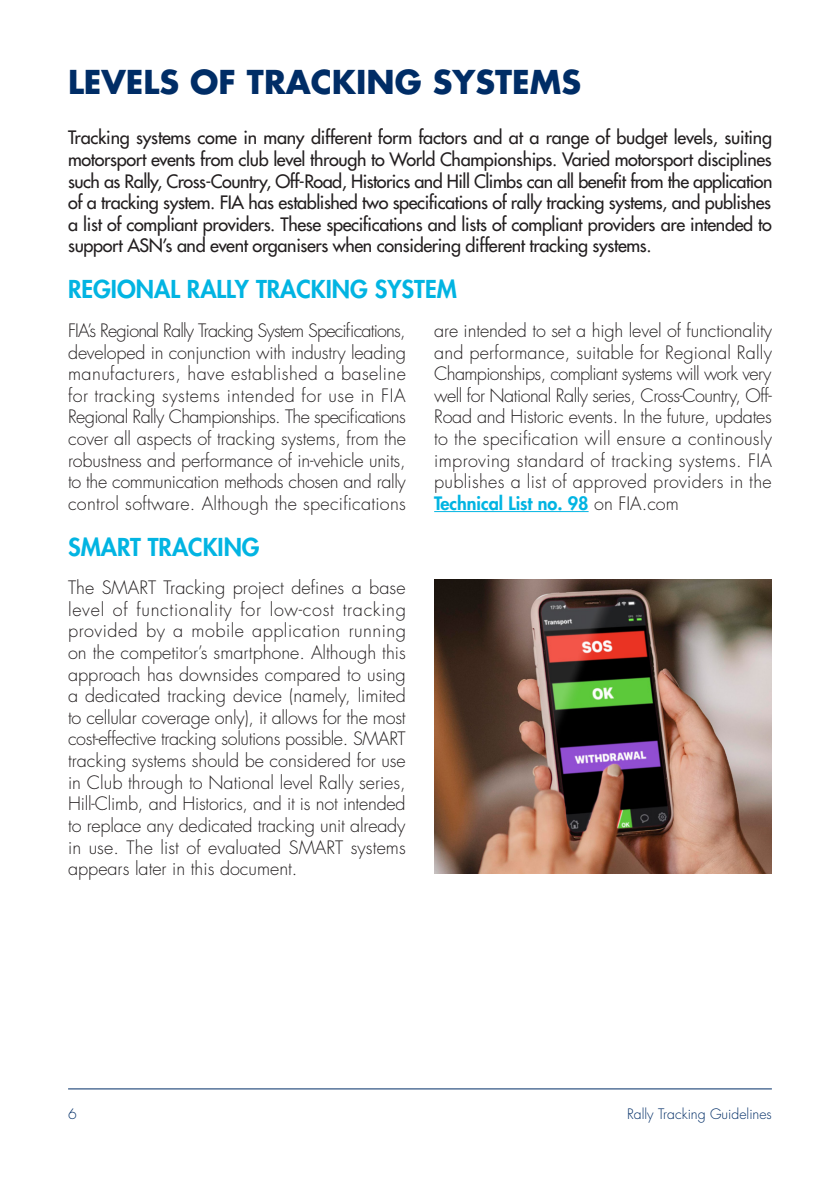
<style>
.page{position:relative;width:840px;height:1191px;background:#fff}
.page>*{position:absolute;margin:0;border:0;box-sizing:border-box;transform-origin:0 0}
.TITRE_1{font:700 32px "Futura Std";color:#002d66}
.TITRE_2{font:800 24px "Futura Std";color:#02b4e2}
.TEXTE_COURANT{font:300 18px/21.6px "Futura Std";letter-spacing:.015em;color:#231f20;text-align:justify}
.t1{font:500 18px/21.6px "Futura Std";letter-spacing:-.02em;color:#231f20;text-align:justify}
.t2{font:300 14px "Futura Std";color:#002d66}
.s1{font-weight:800;color:#02b4e2}
</style>
<div class="page">
<hr style="left:68px;top:1088px;width:703px;height:1px;background:#002d66">
<hr style="left:434px;top:511px;width:154px;height:1px;background:#02b4e2">
<img style="left:434px;top:579px;width:337px;height:294px">
<p class="TITRE_1" style="left:68px;top:61px;width:514px">LEVELS OF TRACKING SYSTEMS</p>
<p class="t1" style="left:68px;top:127px;width:705px">Tracking systems come in many different form factors and at a range of budget levels, suiting motorsport events from club level through to World Championships. Varied motorsport disciplines such as Rally, Cross-Country, Off-Road, Historics and Hill Climbs can all benefit from the application of a tracking system. FIA has established two specifications of rally tracking systems, and publishes a list of compliant providers. These specifications and lists of compliant providers are intended to support ASN’s and event organisers when considering different tracking systems.</p>
<p class="TITRE_2" style="left:68px;top:274px;width:390px">REGIONAL RALLY TRACKING SYSTEM</p>
<p class="TEXTE_COURANT" style="left:68px;top:320px;width:339px">FIA’s Regional Rally Tracking System Specifications, developed in conjunction with industry leading manufacturers, have established a baseline for tracking systems intended for use in FIA Regional Rally Championships. The specifications cover all aspects of tracking systems, from the robustness and performance of in-vehicle units, to the communication methods chosen and rally control software. Although the specifications</p>
<p class="TEXTE_COURANT" style="left:434px;top:320px;width:339px">are intended to set a high level of functionality and performance, suitable for Regional Rally Championships, compliant systems will work very well for National Rally series, Cross-Country, Off-Road and Historic events. In the future, updates to the specification will ensure a continously improving standard of tracking systems. FIA publishes a list of approved providers in the <span class="s1">Technical List no. 98</span> on FIA.com</p>
<p class="TITRE_2" style="left:68px;top:531px;width:193px">SMART TRACKING</p>
<p class="TEXTE_COURANT" style="left:68px;top:577px;width:339px">The SMART Tracking project defines a base level of functionality for low-cost tracking provided by a mobile application running on the competitor’s smartphone. Although this approach has downsides compared to using a dedicated tracking device (namely, limited to cellular coverage only), it allows for the most cost-effective tracking solutions possible. SMART tracking systems should be considered for use in Club through to National level Rally series, Hill-Climb, and Historics, and it is not intended to replace any dedicated tracking unit already in use. The list of evaluated SMART systems appears later in this document.</p>
<p class="t2" style="left:68px;top:1105px;width:10px">6</p>
<p class="t2" style="left:626px;top:1105px;width:146px">Rally Tracking Guidelines</p>
</div>
